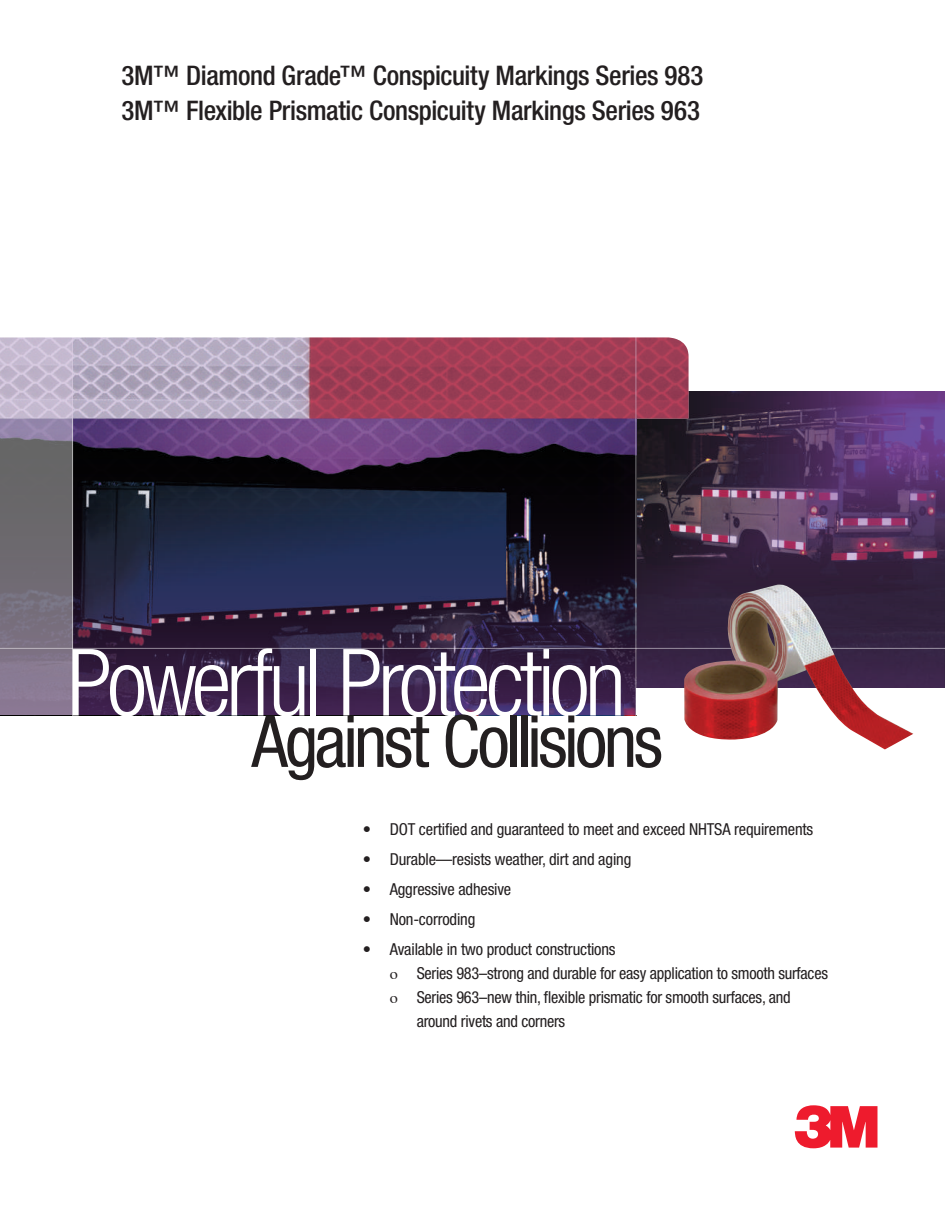
<style>
.page{position:relative;width:945px;height:1215px;background:#fff}
.page>*{position:absolute;margin:0;border:0;box-sizing:border-box;transform-origin:0 0}
.Montage_Messaging_1{font:300 condensed 93px "Helvetica Neue LT Std";letter-spacing:-.055em;color:#fff}
.Montage_Messaging_2{font:condensed 72px "Helvetica Neue LT Std";letter-spacing:-.05em;color:#231f20}
.Cover_Title{font:500 condensed 27px "Helvetica Neue LT Std";letter-spacing:-.015em;color:#231f20}
.Cover_Copy_Block{font:condensed 16.5px/24px "Helvetica Neue LT Std";letter-spacing:-.01em;color:#231f20}
</style>
<div class="page">
<svg style="left:794px;top:1105px;width:83px;height:43px"></svg>
<svg style="left:688px;top:392px;width:257px;height:26px;background:#4b2d5d"></svg>
<svg style="left:73px;top:418px;width:872px;height:298px;background:#39294c"></svg>
<div style="left:636px;top:688px;width:309px;height:27px;background:#fff"></div>
<img style="left:73px;top:418px;width:563px;height:122px">
<hr style="left:636px;top:310px;width:1px;height:446px;background:#fff">
<svg style="left:0;top:418px;width:72px;height:298px;background:#766f7c"></svg>
<hr style="left:0;top:648px;width:945px;height:1px;background:#fff">
<img style="left:684px;top:585px;width:229px;height:164px">
<svg style="left:0;top:338px;width:688px;height:80px;background:#ad7289"></svg>
<p class="Cover_Title" style="left:122px;top:60px;width:584px">3M™ Diamond Grade™ Conspicuity Markings Series 983</p>
<p class="Cover_Title" style="left:122px;top:94px;width:580px">3M™ Flexible Prismatic Conspicuity Markings Series 963</p>
<p class="Montage_Messaging_1" style="left:68px;top:629px;width:560px">Powerful Protection</p>
<p class="Montage_Messaging_2" style="left:252px;top:700px;width:413px">Against Collisions</p>
<p class="Cover_Copy_Block" style="left:363px;top:817px;width:452px">• DOT certified and guaranteed to meet and exceed NHTSA requirements</p>
<p class="Cover_Copy_Block" style="left:363px;top:847px;width:270px">• Durable—resists weather, dirt and aging</p>
<p class="Cover_Copy_Block" style="left:363px;top:877px;width:150px">• Aggressive adhesive</p>
<p class="Cover_Copy_Block" style="left:363px;top:907px;width:114px">• Non-corroding</p>
<p class="Cover_Copy_Block" style="left:363px;top:937px;width:254px">• Available in two product constructions</p>
<p class="Cover_Copy_Block" style="left:417px;top:961px;width:413px">Series 983–strong and durable for easy application to smooth surfaces</p>
<p class="Cover_Copy_Block" style="left:417px;top:985px;width:375px">Series 963–new thin, flexible prismatic for smooth surfaces, and around rivets and corners</p>
</div>
